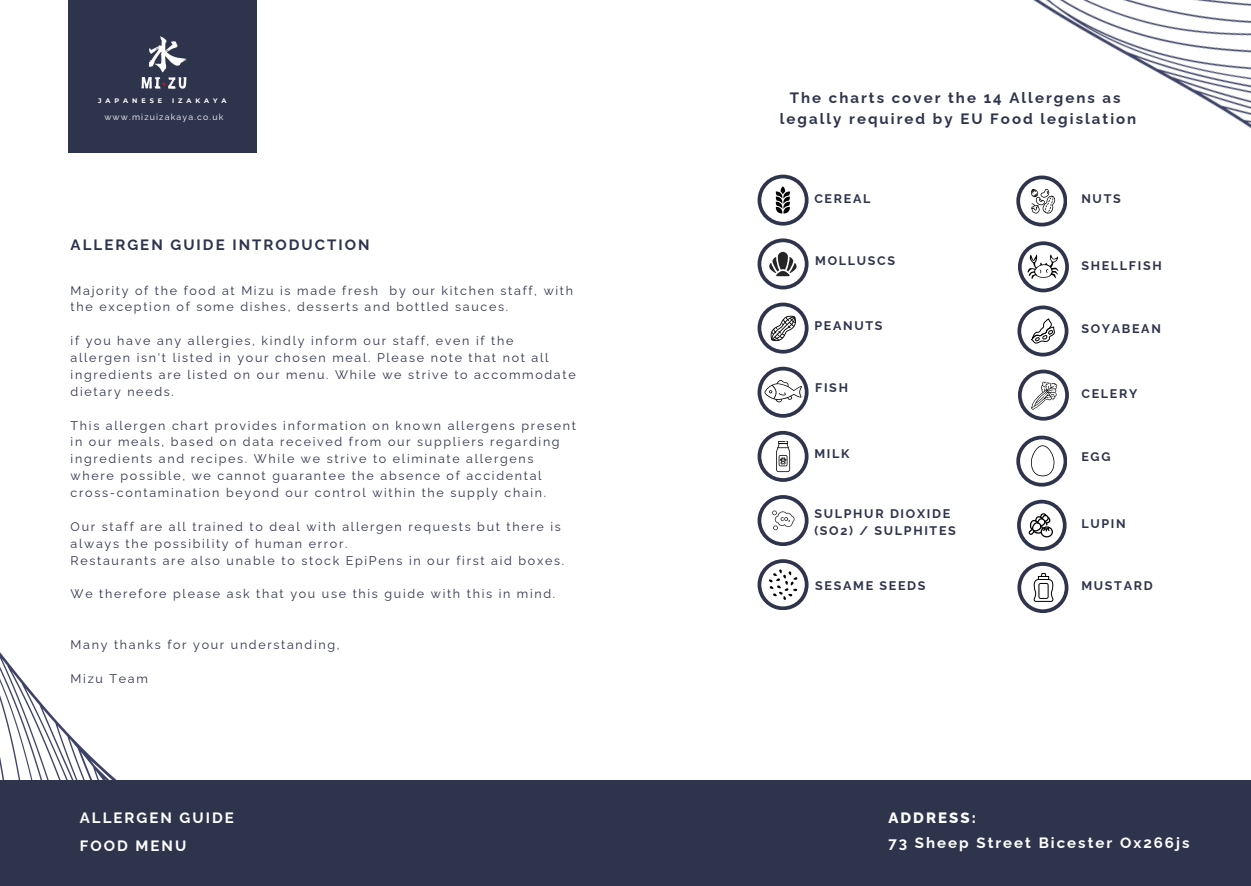
<style>
.page{position:relative;width:1251px;height:886px;background:#fff}
.page>*{position:absolute;margin:0;border:0;box-sizing:border-box;transform-origin:0 0}
.t1{font:700 15px/20.6px "Raleway";letter-spacing:.135em;color:#2f344d;text-align:center}
.t2{font:700 15px "Raleway";letter-spacing:.135em;color:#fff}
.t3{font:800 15px "Raleway";letter-spacing:.135em;color:#fff}
.t4{font:12.5px/16.9px "Raleway";letter-spacing:.135em;color:#2f344d}
.t5{font:700 12.5px/16.9px "Raleway";letter-spacing:.135em;color:#2f344d}
.t6{font:8.75px "Raleway";letter-spacing:.135em;color:#fff}
.t7{font:700 6.5px "Montserrat";letter-spacing:.6em;color:#fff}
</style>
<div class="page">
<svg style="left:762px;top:342px;width:43px;height:11px"></svg>
<svg style="left:757px;top:367px;width:51px;height:50px"></svg>
<svg style="left:757px;top:431px;width:51px;height:50px"></svg>
<svg style="left:757px;top:495px;width:51px;height:51px"></svg>
<svg style="left:757px;top:559px;width:51px;height:51px"></svg>
<img style="left:0;top:652px;width:117px;height:128px">
<svg style="left:1020px;top:342px;width:46px;height:14px"></svg>
<svg style="left:1018px;top:370px;width:50px;height:50px"></svg>
<svg style="left:1016px;top:436px;width:51px;height:50px"></svg>
<svg style="left:1017px;top:500px;width:49px;height:50px"></svg>
<svg style="left:1017px;top:562px;width:51px;height:51px"></svg>
<div style="left:68px;top:0;width:188px;height:152px;background:#2f344d"></div>
<img style="left:141px;top:36px;width:46px;height:53px">
<div style="left:0;top:780px;width:1251px;height:106px;background:#2f344d"></div>
<img style="left:757px;top:0;width:494px;height:342px">
<p class="t7" style="left:98px;top:97px;width:66px">JAPANESE</p>
<p class="t7" style="left:172px;top:97px;width:56px">IZAKAYA</p>
<h4 class="t6" style="left:104px;top:111px;width:121px">www.mizuizakaya.co.uk</h4>
<p class="t1" style="left:71px;top:235px;width:300px">ALLERGEN GUIDE INTRODUCTION</p>
<h3 class="t4" style="left:71px;top:282px;width:504px">Majority of the food at Mizu is made fresh by our kitchen staff, with the exception of some dishes, desserts and bottled sauces.</h3>
<h3 class="t4" style="left:71px;top:332px;width:506px">if you have any allergies, kindly inform our staff, even if the allergen isn't listed in your chosen meal. Please note that not all ingredients are listed on our menu. While we strive to accommodate dietary needs.</h3>
<p class="t4" style="left:71px;top:417px;width:507px">This allergen chart provides information on known allergens present in our meals, based on data received from our suppliers regarding ingredients and recipes. While we strive to eliminate allergens where possible, we cannot guarantee the absence of accidental cross-contamination beyond our control within the supply chain.</p>
<h3 class="t4" style="left:71px;top:518px;width:495px">Our staff are all trained to deal with allergen requests but there is always the possibility of human error.<br>Restaurants are also unable to stock EpiPens in our first aid boxes.</h3>
<p class="t4" style="left:71px;top:585px;width:486px">We therefore please ask that you use this guide with this in mind.</p>
<h3 class="t4" style="left:71px;top:636px;width:270px">Many thanks for your understanding,</h3>
<h3 class="t4" style="left:71px;top:670px;width:79px">Mizu Team</h3>
<p class="t2" style="left:80px;top:809px;width:156px">ALLERGEN GUIDE</p>
<h3 class="t2" style="left:80px;top:837px;width:108px">FOOD MENU</h3>
<h1 class="t1" style="left:780px;top:88px;width:358px">The charts cover the 14 Allergens as legally required by EU Food legislation</h1>
<p class="t5" style="left:814px;top:190px;width:58px">CEREAL</p>
<p class="t5" style="left:1081px;top:190px;width:41px">NUTS</p>
<h5 class="t5" style="left:815px;top:253px;width:81px">MOLLUSCS</h5>
<h4 class="t5" style="left:1081px;top:257px;width:82px">SHELLFISH</h4>
<p class="t5" style="left:814px;top:317px;width:70px">PEANUTS</p>
<h4 class="t5" style="left:1081px;top:320px;width:81px">SOYABEAN</h4>
<h2 class="t5" style="left:815px;top:379px;width:34px">FISH</h2>
<h4 class="t5" style="left:1081px;top:385px;width:57px">CELERY</h4>
<p class="t5" style="left:814px;top:445px;width:37px">MILK</p>
<h4 class="t5" style="left:1081px;top:448px;width:31px">EGG</h4>
<h3 class="t5" style="left:814px;top:505px;width:143px">SULPHUR DIOXIDE (SO2) / SULPHITES</h3>
<h4 class="t5" style="left:1081px;top:515px;width:46px">LUPIN</h4>
<p class="t5" style="left:815px;top:577px;width:112px">SESAME SEEDS</p>
<h4 class="t5" style="left:1081px;top:577px;width:73px">MUSTARD</h4>
<p class="t3" style="left:888px;top:809px;width:89px">ADDRESS:</p>
<p class="t2" style="left:888px;top:833px;width:302px">73 Sheep Street Bicester Ox266js</p>
</div>
